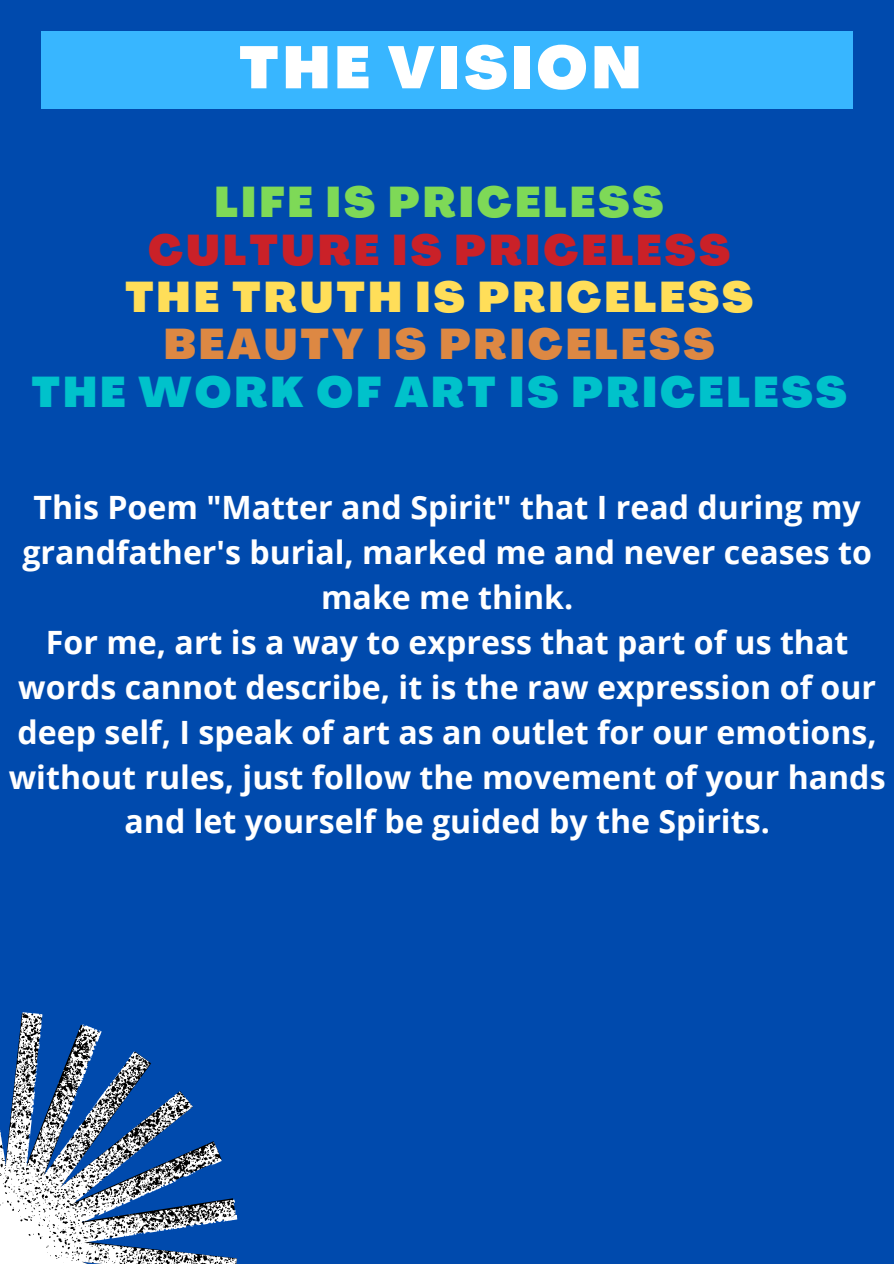
<style>
.page{position:relative;width:894px;height:1264px;background:#fff}
.page>*{position:absolute;margin:0;border:0;box-sizing:border-box;transform-origin:0 0}
.t1{font:900 58.65px "Agrandir";letter-spacing:.07em;color:#fff}
.t2{font:900 42.15px "Agrandir";letter-spacing:.07em;color:#00c2cb}
.t3{font:900 42.15px "Agrandir";letter-spacing:.07em;color:#ffde59}
.t4{font:900 42.15px "Agrandir";letter-spacing:.07em;color:#ca2128}
.t5{font:900 42.15px "Agrandir";letter-spacing:.07em;color:#dd8843}
.t6{font:900 42.15px "Agrandir";letter-spacing:.07em;color:#7ed957}
.t7{font:700 32.1px/44.8px "Open Sans";color:#fff;text-align:center}
</style>
<div class="page">
<div style="left:0;top:0;width:893px;height:1263px;background:#004aad"></div>
<svg style="left:0;top:1012px;width:238px;height:251px"></svg>
<div style="left:41px;top:31px;width:811px;height:78px;background:#38b6ff"></div>
<p class="t1" style="left:239px;top:44px;width:404px">THE VISION</p>
<p class="t6" style="left:214px;top:186px;width:450px">LIFE IS PRICELESS</p>
<p class="t4" style="left:148px;top:233px;width:583px">CULTURE IS PRICELESS</p>
<p class="t3" style="left:125px;top:280px;width:629px">THE TRUTH IS PRICELESS</p>
<p class="t5" style="left:164px;top:327px;width:551px">BEAUTY IS PRICELESS</p>
<p class="t2" style="left:31px;top:375px;width:816px">THE WORK OF ART IS PRICELESS</p>
<p class="t7" style="left:22px;top:484px;width:850px">This Poem "Matter and Spirit" that I read during my grandfather's burial, marked me and never ceases to make me think.</p>
<p class="t7" style="left:9px;top:619px;width:878px">For me, art is a way to express that part of us that words cannot describe, it is the raw expression of our deep self, I speak of art as an outlet for our emotions, without rules, just follow the movement of your hands and let yourself be guided by the Spirits.</p>
</div>
